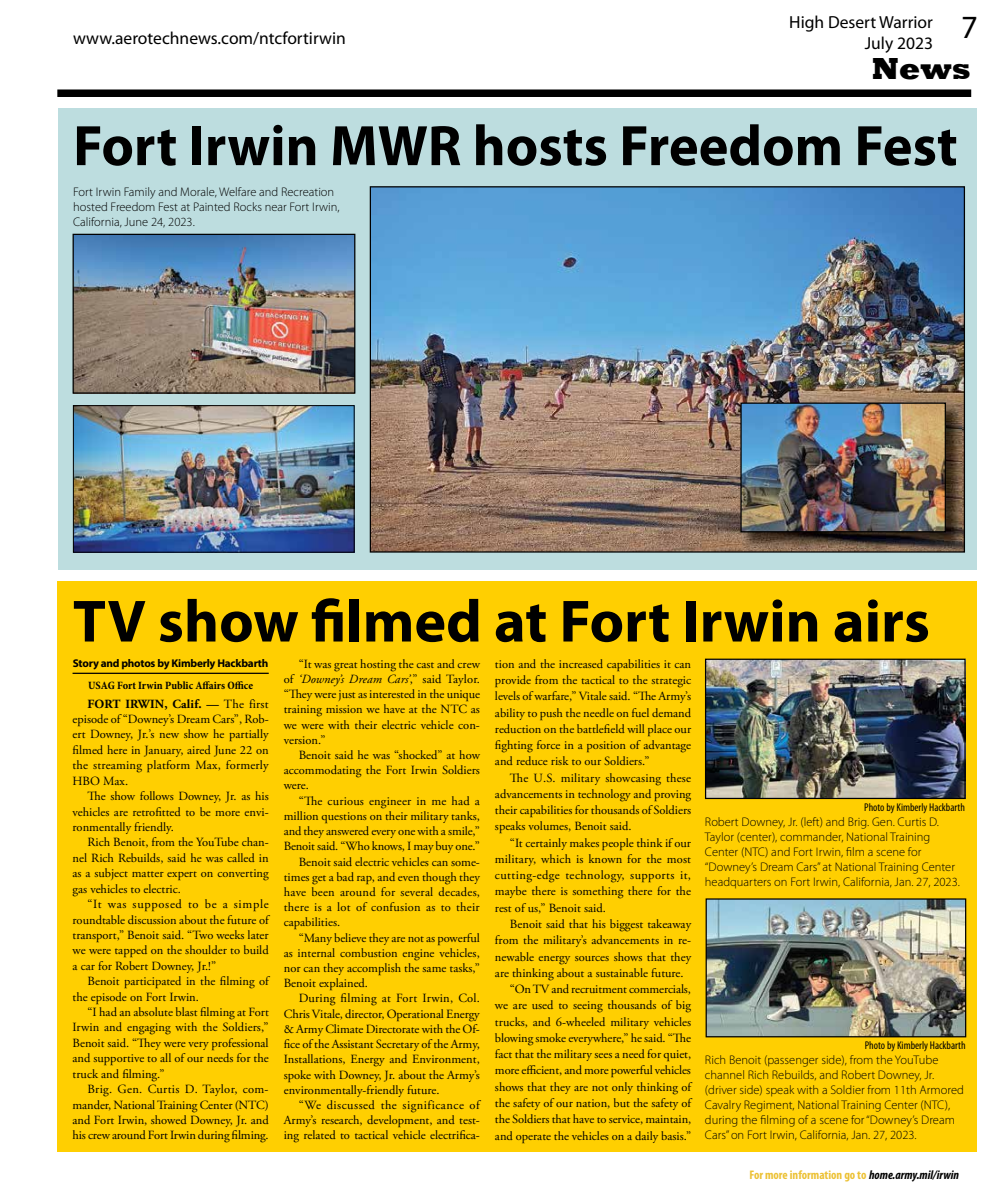
<style>
.page{position:relative;width:989px;height:1193px;background:#fff}
.page>*{position:absolute;margin:0;border:0;box-sizing:border-box;transform-origin:0 0}
.t1{font:700 60px "Myriad Pro";color:#000}
.t2{font:700 57.5px "Myriad Pro";color:#000}
.t3{font:32.5px "Myriad Pro";color:#000}
.t4{font:800 31.25px "Rockwell";color:#000}
.t5{font:17.5px/21px "Myriad Pro";color:#000;text-align:right}
.t6{font:12.5px/15.4px "Adobe Garamond Pro";color:#000;text-align:justify}
.t7{font:300 12.5px/15px "Myriad Pro";color:#000}
.t8{font:12.5px "Adobe Garamond Pro";letter-spacing:.02em;color:#000}
.t9{font:700 condensed 12.5px "Myriad Pro";color:#ecc134}
.t10{font:12.5px "Adobe Garamond Pro";letter-spacing:.04em;color:#000}
.t11{font:condensed 11.25px "Myriad Pro";color:#000}
.t12{font:700 11.25px "Myriad Pro";letter-spacing:-.02em;color:#000}
.t13{font:700 condensed 11.25px "Minion Pro";color:#000}
.s1{font-weight:700}
.s2{font-style:italic}
.s3{font-style:italic;color:#000}
</style>
<div class="page">
<div style="left:57px;top:89px;width:913px;height:8px;background:#000"></div>
<div style="left:59px;top:108px;width:917px;height:461px;background:#bddddf"></div>
<img style="left:74px;top:236px;width:279px;height:156px">
<div style="left:72px;top:234px;width:283px;height:160px;border:1px solid #000"></div>
<img style="left:371px;top:188px;width:591px;height:362px">
<img style="left:75px;top:407px;width:277px;height:143px">
<div style="left:73px;top:405px;width:281px;height:147px;border:1px solid #000"></div>
<img style="left:742px;top:404px;width:219px;height:144px">
<img style="left:742px;top:404px;width:201px;height:126px">
<div style="left:740px;top:402px;width:205px;height:130px;border:1px solid #000"></div>
<div style="left:58px;top:581px;width:918px;height:570px;background:#ffcf01"></div>
<hr style="left:72px;top:672px;width:197px;height:2px;background:#000">
<img style="left:706px;top:660px;width:257px;height:137px">
<div style="left:704px;top:658px;width:261px;height:141px;border:1px solid #000"></div>
<img style="left:707px;top:900px;width:257px;height:135px">
<div style="left:705px;top:898px;width:261px;height:139px;border:1px solid #000"></div>
<h3 class="t5" style="left:73px;top:27px;width:274px">www.aerotechnews.com/ntcfortirwin</h3>
<h3 class="t5" style="left:788px;top:11px;width:145px">High Desert Warrior<br>July 2023</h3>
<h3 class="t3" style="left:960px;top:7px;width:18px">7</h3>
<h3 class="t4" style="left:871px;top:51px;width:101px">News</h3>
<h2 class="t2" style="left:73px;top:108px;width:885px">Fort irwin MWR hosts Freedom Fest</h2>
<p class="t7" style="left:73px;top:184px;width:268px">Fort Irwin Family and Morale, Welfare and Recreation hosted Freedom Fest at Painted Rocks near Fort Irwin,<br>California, June 24, 2023.</p>
<h1 class="t1" style="left:73px;top:582px;width:858px">tV show filmed at Fort irwin airs</h1>
<p class="t12" style="left:73px;top:656px;width:197px">Story and photos by Kimberly Hackbarth</p>
<p class="t13" style="left:88px;top:677px;width:166px">USAG Fort Irwin Public Affairs Office</p>
<p class="t6" style="left:72px;top:696px;width:198px;text-indent:15px"><span class="s1">FORT IRWIN, Calif. —</span> The first episode of “Downey’s Dream Cars”, Rob&shy;ert Downey, Jr.’s new show he partially filmed here in January, aired June 22 on the streaming platform Max, formerly HBO Max.</p>
<p class="t6" style="left:72px;top:789px;width:198px;text-indent:15px">The show follows Downey, Jr. as his vehicles are retrofitted to be more envi&shy;ronmentally friendly.</p>
<p class="t6" style="left:72px;top:835px;width:198px;text-indent:15px">Rich Benoit, from the YouTube chan&shy;nel Rich Rebuilds, said he was called in as a subject matter expert on converting gas vehicles to electric.</p>
<p class="t6" style="left:72px;top:897px;width:198px;text-indent:15px">“It was supposed to be a simple roundtable discussion about the future of transport,” Benoit said. “Two weeks later we were tapped on the shoulder to build a car for Robert Downey, Jr.!”</p>
<p class="t6" style="left:72px;top:974px;width:198px;text-indent:15px">Benoit participated in the filming of the episode on Fort Irwin.</p>
<p class="t6" style="left:72px;top:1004px;width:198px;text-indent:15px">“I had an absolute blast filming at Fort Irwin and engaging with the Soldiers,” Benoit said. “They were very professional and supportive to all of our needs for the truck and filming.”</p>
<p class="t6" style="left:72px;top:1081px;width:198px;text-indent:15px">Brig. Gen. Curtis D. Taylor, com&shy;mander, National Training Center (NTC) and Fort Irwin, showed Downey, Jr. and his crew around Fort Irwin during filming.</p>
<p class="t6" style="left:284px;top:656px;width:198px;text-indent:15px">“It was great hosting the cast and crew of <span class="s2">‘Downey’s Dream Cars’</span>,” said Taylor. “They were just as interested in the unique training mission we have at the NTC as we were with their electric vehicle con&shy;version.”</p>
<p class="t6" style="left:284px;top:748px;width:198px;text-indent:15px">Benoit said he was “shocked” at how accommodating the Fort Irwin Soldiers were.</p>
<p class="t6" style="left:299px;top:793px;width:182px">“The curious engineer in me had a</p>
<p class="t6" style="left:284px;top:808px;width:198px">million questions on their military tanks,</p>
<p class="t6" style="left:284px;top:824px;width:198px">and they answered every one with a smile,”</p>
<p class="t6" style="left:284px;top:839px;width:197px">Benoit said. “Who knows, I may buy one.”</p>
<p class="t6" style="left:299px;top:854px;width:183px">Benoit said electric vehicles can some-</p>
<p class="t6" style="left:284px;top:869px;width:198px">times get a bad rap, and even though they</p>
<p class="t8" style="left:284px;top:884px;width:198px">have been around for several decades,</p>
<p class="t8" style="left:284px;top:899px;width:197px">there is a lot of confusion as to their</p>
<p class="t6" style="left:284px;top:915px;width:58px">capabilities.</p>
<p class="t6" style="left:299px;top:930px;width:182px">“Many believe they are not as powerful</p>
<p class="t6" style="left:284px;top:945px;width:197px">as internal combustion engine vehicles,</p>
<p class="t6" style="left:284px;top:960px;width:198px">nor can they accomplish the same tasks,”</p>
<p class="t6" style="left:284px;top:976px;width:86px">Benoit explained.</p>
<p class="t8" style="left:299px;top:991px;width:183px">During filming at Fort Irwin, Col.</p>
<p class="t6" style="left:284px;top:1006px;width:197px">Chris Vitale, director, Operational Energy</p>
<p class="t6" style="left:284px;top:1021px;width:198px">&amp; Army Climate Directorate with the Of-</p>
<p class="t6" style="left:284px;top:1036px;width:198px">fice of the Assistant Secretary of the Army,</p>
<p class="t6" style="left:284px;top:1052px;width:197px">Installations, Energy and Environment,</p>
<p class="t6" style="left:284px;top:1067px;width:198px">spoke with Downey, Jr. about the Army’s</p>
<p class="t6" style="left:284px;top:1082px;width:157px">environmentally-friendly future.</p>
<p class="t10" style="left:299px;top:1097px;width:182px">“We discussed the significance of</p>
<p class="t6" style="left:284px;top:1113px;width:198px">Army’s research, development, and test-</p>
<p class="t6" style="left:284px;top:1128px;width:198px">ing related to tactical vehicle electrifica-</p>
<p class="t6" style="left:495px;top:656px;width:198px;line-height:16.2px">tion and the increased capabilities it can provide from the tactical to the strategic levels of warfare,” Vitale said. “The Army’s ability to push the needle on fuel demand reduction on the battlefield will place our fighting force in a position of advantage and reduce risk to our Soldiers.”</p>
<p class="t6" style="left:495px;top:770px;width:198px;line-height:16.2px;text-indent:15px">The U.S. military showcasing these advancements in technology and proving their capabilities for thousands of Soldiers speaks volumes, Benoit said.</p>
<p class="t6" style="left:495px;top:835px;width:198px;line-height:16.2px;text-indent:15px">“It certainly makes people think if our military, which is known for the most cutting-edge technology, supports it, maybe there is something there for the rest of us,” Benoit said.</p>
<p class="t6" style="left:510px;top:916px;width:183px">Benoit said that his biggest takeaway</p>
<p class="t6" style="left:495px;top:933px;width:198px">from the military’s advancements in re-</p>
<p class="t6" style="left:495px;top:949px;width:198px">newable energy sources shows that they</p>
<p class="t6" style="left:495px;top:965px;width:190px">are thinking about a sustainable future.</p>
<p class="t6" style="left:510px;top:981px;width:182px">“On TV and recruitment commercials,</p>
<p class="t6" style="left:495px;top:998px;width:197px">we are used to seeing thousands of big</p>
<p class="t6" style="left:495px;top:1014px;width:198px">trucks, and 6-wheeled military vehicles</p>
<p class="t6" style="left:495px;top:1030px;width:197px">blowing smoke everywhere,” he said. “The</p>
<p class="t6" style="left:495px;top:1047px;width:198px">fact that the military sees a need for quiet,</p>
<p class="t6" style="left:495px;top:1063px;width:197px">more efficient, and more powerful vehicles</p>
<p class="t6" style="left:495px;top:1079px;width:198px">shows that they are not only thinking of</p>
<p class="t6" style="left:495px;top:1095px;width:198px">the safety of our nation, but the safety of</p>
<p class="t6" style="left:495px;top:1112px;width:198px">the Soldiers that have to service, maintain,</p>
<p class="t6" style="left:495px;top:1128px;width:198px">and operate the vehicles on a daily basis.”</p>
<p class="t11" style="left:863px;top:800px;width:102px">Photo by Kimberly Hackbarth</p>
<p class="t7" style="left:704px;top:814px;width:256px">Robert Downey, Jr. (left) and Brig. Gen. Curtis D.<br>Taylor (center), commander, National Training Center (NTC) and Fort Irwin, film a scene for “Downey’s Dream Cars” at National Training Center headquarters on Fort Irwin, California, Jan. 27, 2023.</p>
<p class="t11" style="left:864px;top:1038px;width:102px">Photo by Kimberly Hackbarth</p>
<p class="t7" style="left:704px;top:1052px;width:260px">Rich Benoit (passenger side), from the YouTube channel Rich Rebuilds, and Robert Downey, Jr. (driver side) speak with a Soldier from 11th Armored Cavalry Regiment, National Training Center (NTC), during the filming of a scene for “Downey’s Dream Cars” on Fort Irwin, California, Jan. 27, 2023.</p>
<p class="t9" style="left:749px;top:1166px;width:211px">For more information go to <span class="s3">home.army.mil/irwin</span></p>
</div>
